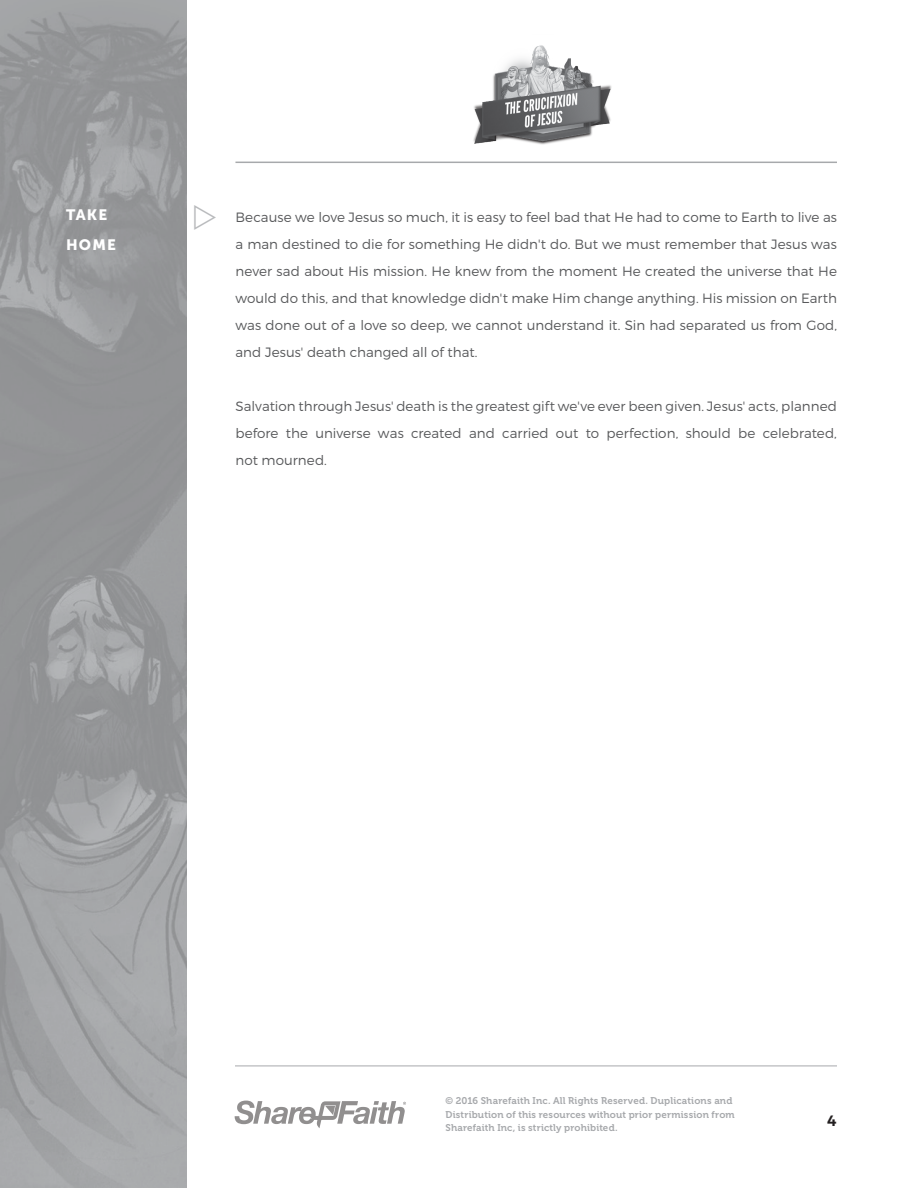
<style>
.page{position:relative;width:918px;height:1188px;background:#fff}
.page>*{position:absolute;margin:0;border:0;box-sizing:border-box;transform-origin:0 0}
.Heading{font:15px "Museo Sans 900";letter-spacing:.08em;color:#fff}
.t1{font:600 15px "Montserrat";color:#231f20}
.body_paragraph{font:300 13.5px/27px "Montserrat";color:#58595b;text-align:justify}
.t2{font:9.75px/13.5px "Museo 700";letter-spacing:.015em;color:#a7a9ac}
</style>
<div class="page">
<img style="left:0;top:0;width:187px;height:1188px">
<hr style="left:235px;top:1066px;width:602px;height:1px;background:#a7a9ac">
<svg style="left:235px;top:1101px;width:171px;height:27px"></svg>
<img style="left:473px;top:45px;width:139px;height:100px">
<hr style="left:235px;top:162px;width:602px;height:1px;background:#a7a9ac">
<p class="Heading" style="left:66px;top:207px;width:43px">TAKE</p>
<p class="Heading" style="left:66px;top:237px;width:51px">HOME</p>
<p class="body_paragraph" style="left:235px;top:203px;width:603px">Because we love Jesus so much, it is easy to feel bad that He had to come to Earth to live as a man destined to die for something He didn't do. But we must remember that Jesus was never sad about His mission. He knew from the moment He created the universe that He would do this, and that knowledge didn't make Him change anything. His mission on Earth was done out of a love so deep, we cannot understand it. Sin had separated us from God, and Jesus' death changed all of that.</p>
<p class="body_paragraph" style="left:235px;top:392px;width:603px">Salvation through Jesus' death is the greatest gift we've ever been given. Jesus' acts, planned before the universe was created and carried out to perfection, should be celebrated, not mourned.</p>
<p class="t2" style="left:446px;top:1094px;width:291px">© 2016 Sharefaith Inc. All Rights Reserved. Duplications and<br>Distribution of this resources without prior permission from<br>Sharefaith Inc, is strictly prohibited.</p>
<p class="t1" style="left:827px;top:1112px;width:11px">4</p>
</div>
